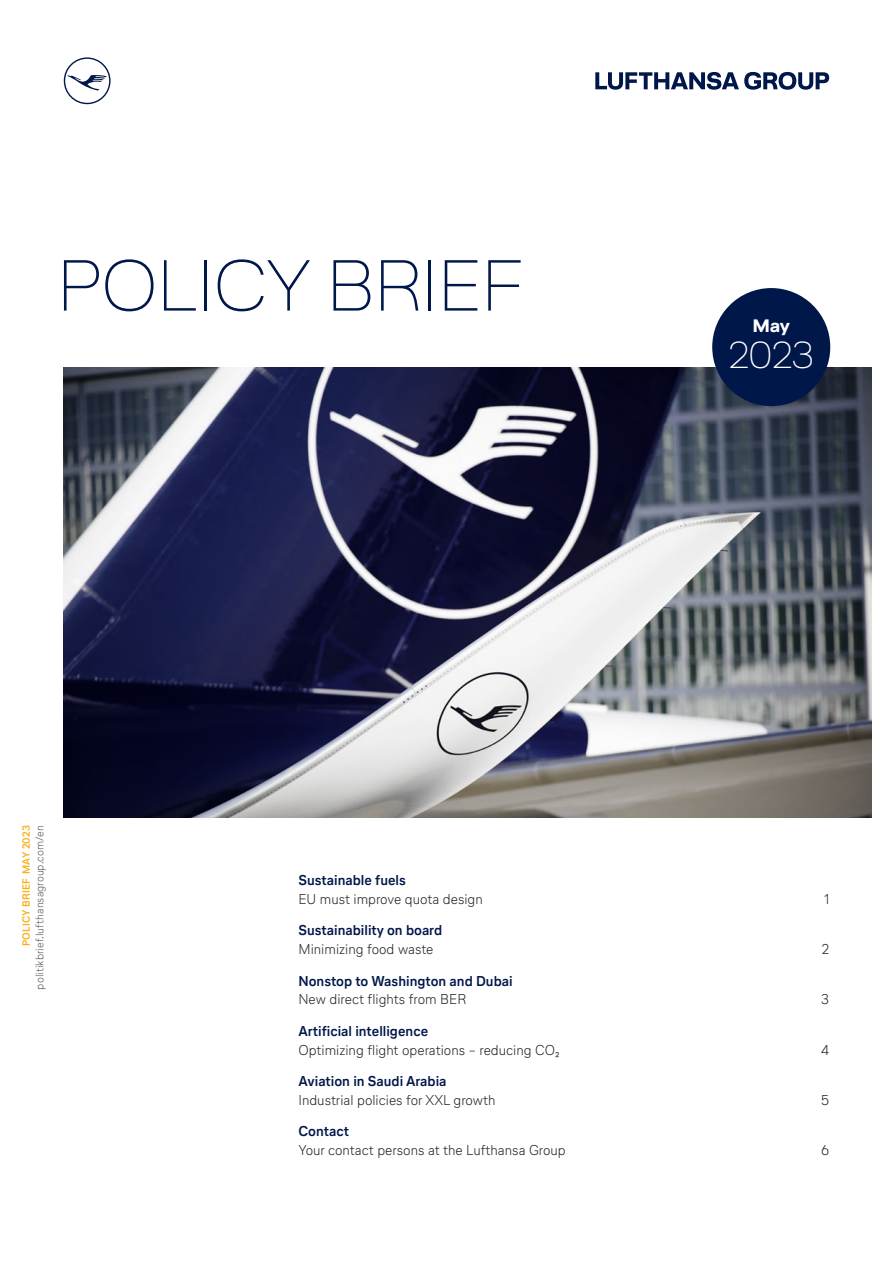
<style>
.page{position:relative;width:893px;height:1263px;background:#fff}
.page>*{position:absolute;margin:0;border:0;box-sizing:border-box;transform-origin:0 0}
.t1{font:100 72px "Lufthansa Head";letter-spacing:.005em;color:#00174a}
.t2{font:100 37.5px "Lufthansa Head";color:#fff}
.t3{font:700 18px "Lufthansa Head";color:#fff}
.t4{font:300 14.25px "Lufthansa Text";color:#231f20}
.t5{font:700 14.25px "Lufthansa Text";color:#00174a}
.t6{font:300 11.25px "Lufthansa Text";letter-spacing:.005em;color:#57585a}
.t7{font:700 10.5px "Lufthansa Text";letter-spacing:.02em;color:#faaf18}
</style>
<div class="page">
<img style="left:64px;top:368px;width:808px;height:450px">
<svg style="left:64px;top:57px;width:47px;height:47px"></svg>
<svg style="left:595px;top:72px;width:234px;height:18px"></svg>
<div style="left:712px;top:288px;width:118px;height:118px;background:#00174a;border-radius:50%"></div>
<h1 class="t1" style="left:57px;top:237px;width:467px">POLICY BRIEF</h1>
<p class="t3" style="left:753px;top:313px;width:38px">May</p>
<h2 class="t2" style="left:729px;top:330px;width:87px">2023</h2>
<p class="t7" style="left:19px;top:946px;width:123px;rotate:-90deg">POLICY BRIEF MAY 2023</p>
<p class="t6" style="left:32px;top:989px;width:166px;rotate:-90deg">politikbrief.lufthansagroup.com/en</p>
<p class="t5" style="left:298px;top:870px;width:109px">Sustainable fuels</p>
<p class="t4" style="left:298px;top:889px;width:186px">EU must improve quota design</p>
<p class="t4" style="left:824px;top:889px;width:6px">1</p>
<p class="t5" style="left:298px;top:920px;width:145px">Sustainability on board</p>
<p class="t4" style="left:298px;top:939px;width:136px">Minimizing food waste</p>
<p class="t4" style="left:822px;top:939px;width:9px">2</p>
<p class="t5" style="left:298px;top:971px;width:216px">Nonstop to Washington and Dubai</p>
<p class="t4" style="left:298px;top:990px;width:169px">New direct flights from BER</p>
<p class="t4" style="left:821px;top:990px;width:9px">3</p>
<p class="t5" style="left:298px;top:1021px;width:131px">Artificial intelligence</p>
<p class="t4" style="left:298px;top:1040px;width:262px">Optimizing flight operations – reducing CO₂</p>
<p class="t4" style="left:821px;top:1040px;width:9px">4</p>
<p class="t5" style="left:298px;top:1071px;width:150px">Aviation in Saudi Arabia</p>
<p class="t4" style="left:298px;top:1090px;width:199px">Industrial policies for XXL growth</p>
<p class="t4" style="left:821px;top:1090px;width:9px">5</p>
<p class="t5" style="left:298px;top:1121px;width:52px">Contact</p>
<p class="t4" style="left:298px;top:1140px;width:269px">Your contact persons at the Lufthansa Group</p>
<p class="t4" style="left:821px;top:1140px;width:9px">6</p>
</div>
